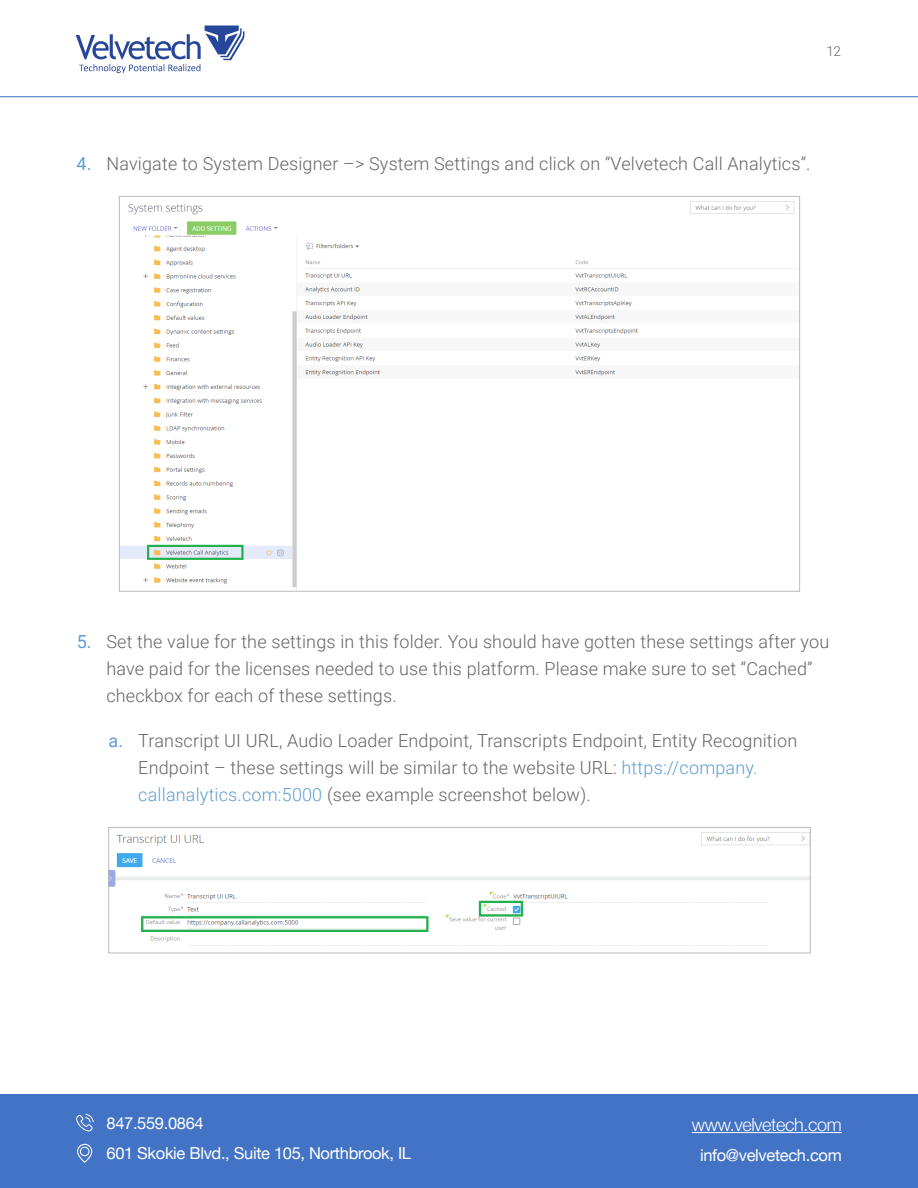
<style>
.page{position:relative;width:918px;height:1188px;background:#fff}
.page>*{position:absolute;margin:0;border:0;box-sizing:border-box;transform-origin:0 0}
.t1{font:300 18px/27px "Roboto";letter-spacing:.01em;color:#656565}
.t2{font:300 18px "Helvetica Neue";letter-spacing:-.02em;color:#fff}
.t3{font:18px "Roboto";color:#5d9dd5}
.t4{font:16.5px/30px "Helvetica Neue";letter-spacing:-.02em;color:#fff}
.t5{font:300 13.5px "Roboto";color:#656565}
.s1{font-weight:400;color:#5d9dd5}
.s2{color:#5d9dd5}
</style>
<div class="page">
<hr style="left:0;top:96px;width:918px;height:1px;background:#4373c5">
<svg style="left:76px;top:26px;width:168px;height:47px"></svg>
<div style="left:0;top:1094px;width:918px;height:94px;background:#4373c5"></div>
<hr style="left:692px;top:1132px;width:150px;height:1px;background:#fff">
<svg style="left:76px;top:1114px;width:18px;height:18px"></svg>
<svg style="left:77px;top:1144px;width:15px;height:19px"></svg>
<img style="left:121px;top:201px;width:677px;height:389px">
<img style="left:110px;top:832px;width:699px;height:114px">
<div style="left:108px;top:827px;width:703px;height:126px;border:1px solid #bbb"></div>
<p class="t5" style="left:826px;top:42px;width:16px">12</p>
<p class="t1" style="left:77px;top:150px;width:735px"><span class="s1">4.</span> Navigate to System Designer –&gt; System Settings and click on “Velvetech Call Analytics”.</p>
<p class="t3" style="left:77px;top:629px;width:17px">5.</p>
<p class="t1" style="left:106px;top:627px;width:724px">Set the value for the settings in this folder. You should have gotten these settings after you have paid for the licenses needed to use this platform. Please make sure to set “Cached” checkbox for each of these settings.</p>
<p class="t1" style="left:138px;top:727px;width:660px">Transcript UI URL, Audio Loader Endpoint, Transcripts Endpoint, Entity Recognition<br>Endpoint – these settings will be similar to the website URL: <span class="s2">https://company. callanalytics.com:5000</span> (see example screenshot below).</p>
<p class="t3" style="left:109px;top:728px;width:16px">a.</p>
<p class="t4" style="left:107px;top:1109px;width:306px">847.559.0864<br>601 Skokie Blvd., Suite 105, Northbrook, IL</p>
<p class="t2" style="left:692px;top:1110px;width:151px">www.velvetech.com</p>
<p class="t4" style="left:700px;top:1141px;width:143px">info@velvetech.com</p>
</div>
